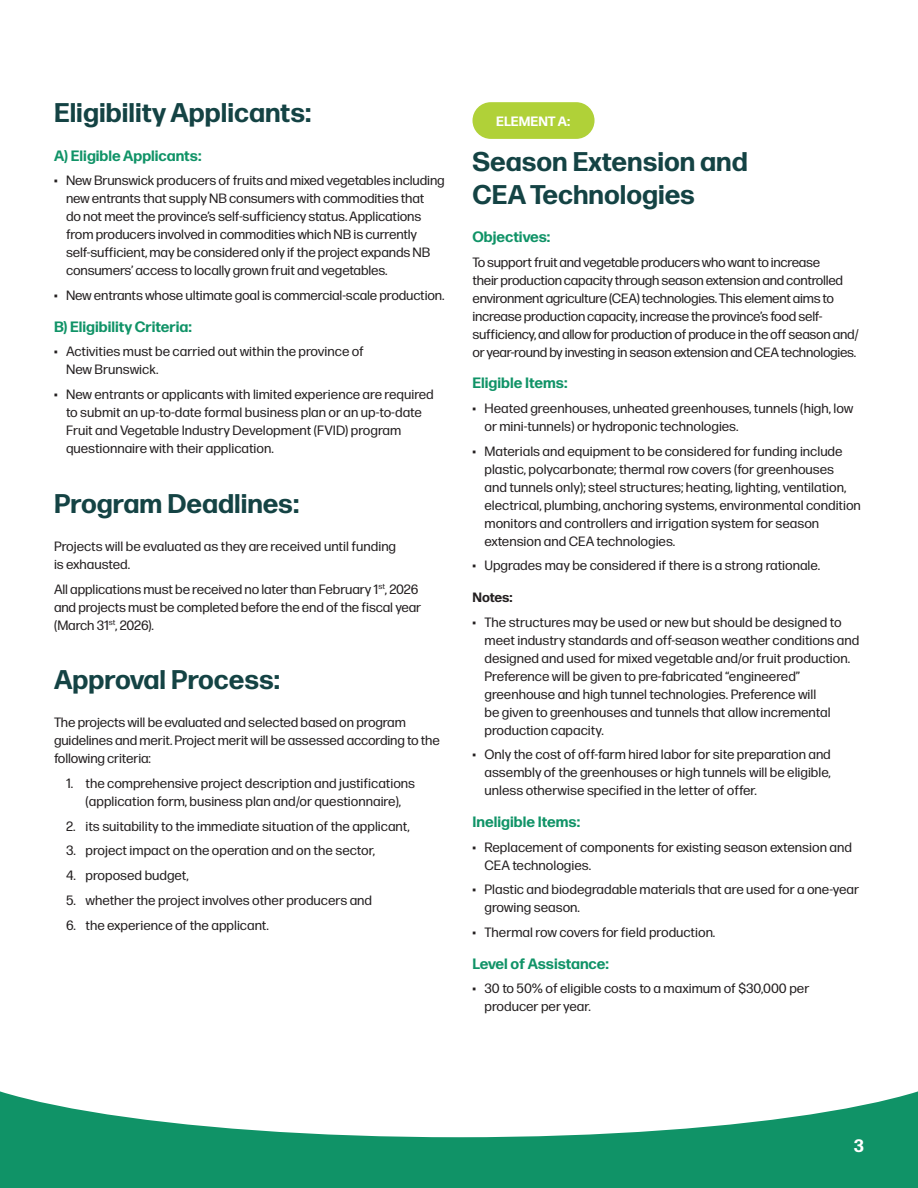
<style>
.page{position:relative;width:918px;height:1188px;background:#fff}
.page>*{position:absolute;margin:0;border:0;box-sizing:border-box;transform-origin:0 0}
.H2_-_Dark_Green{font:700 27px/32.4px "Forma DJR Micro";color:#144344}
.t1{font:700 18px "Forma DJR Micro";color:#fff}
.t2{font:700 15px "Forma DJR Micro";color:#109367}
.Body_Copy{font:13.5px/18px "Forma DJR Micro";color:#231f20}
.Body_Copy-2{font:13.5px/18px "Forma DJR Micro";letter-spacing:-.02em;color:#231f20}
.t3{font:700 13.5px "Forma DJR Micro";color:#fff}
.Body_Copy-3{font:700 13.5px "Forma DJR Micro";letter-spacing:-.015em;color:#231f20}
</style>
<div class="page">
<div style="left:0;top:1077px;width:918px;height:111px;background:#109367"></div>
<svg style="left:0;top:1077px;width:918px;height:60px;fill:#fff"></svg>
<div style="left:472px;top:102px;width:123px;height:37px;background:#b0d138;border-radius:18px"></div>
<p class="H2_-_Dark_Green" style="left:54px;top:94px;width:259px">Eligibility Applicants:</p>
<h5 class="t2" style="left:54px;top:144px;width:149px">A) Eligible Applicants:</h5>
<p class="Body_Copy" style="left:66px;top:171px;width:380px;text-indent:-12px">• New Brunswick producers of fruits and mixed vegetables including new entrants that supply NB consumers with commodities that<br>do not meet the province’s self-sufficiency status. Applications from producers involved in commodities which NB is currently self-sufficient, may be considered only if the project expands NB consumers’ access to locally grown fruit and vegetables.</p>
<p class="Body_Copy" style="left:54px;top:286px;width:392px">• New entrants whose ultimate goal is commercial-scale production.</p>
<h5 class="t2" style="left:54px;top:315px;width:139px">B) Eligibility Criteria:</h5>
<p class="Body_Copy" style="left:66px;top:342px;width:299px;text-indent:-12px">• Activities must be carried out within the province of<br>New Brunswick.</p>
<p class="Body_Copy" style="left:66px;top:385px;width:369px;text-indent:-12px">• New entrants or applicants with limited experience are required to submit an up-to-date formal business plan or an up-to-date Fruit and Vegetable Industry Development (FVID) program questionnaire with their application.</p>
<p class="H2_-_Dark_Green" style="left:54px;top:485px;width:247px">Program Deadlines:</p>
<p class="Body_Copy" style="left:54px;top:536px;width:344px">Projects will be evaluated as they are received until funding is exhausted.</p>
<p class="Body_Copy" style="left:54px;top:579px;width:369px">All applications must be received no later than February 1<sup>st</sup>, 2026 and projects must be completed before the end of the fiscal year (March 31<sup>st</sup>, 2026).</p>
<p class="H2_-_Dark_Green" style="left:54px;top:661px;width:228px">Approval Process:</p>
<p class="Body_Copy" style="left:54px;top:713px;width:387px">The projects will be evaluated and selected based on program guidelines and merit. Project merit will be assessed according to the following criteria:</p>
<p class="Body_Copy" style="left:66px;top:773px;width:351px;text-align:center">1. the comprehensive project description and justifications (application form, business plan and/or questionnaire),</p>
<p class="Body_Copy" style="left:66px;top:816px;width:345px">2. its suitability to the immediate situation of the applicant,</p>
<p class="Body_Copy" style="left:66px;top:841px;width:311px">3. project impact on the operation and on the sector,</p>
<p class="Body_Copy" style="left:66px;top:866px;width:124px">4. proposed budget,</p>
<p class="Body_Copy" style="left:66px;top:890px;width:308px">5. whether the project involves other producers and</p>
<p class="Body_Copy" style="left:66px;top:915px;width:204px">6. the experience of the applicant.</p>
<p class="t3" style="left:496px;top:111px;width:76px">ELEMENT A:</p>
<p class="H2_-_Dark_Green" style="left:472px;top:143px;width:277px">Season Extension and<br>CEA Technologies</p>
<h5 class="t2" style="left:472px;top:225px;width:79px">Objectives:</h5>
<p class="Body_Copy-2" style="left:472px;top:252px;width:388px">To support fruit and vegetable producers who want to increase<br>their production capacity through season extension and controlled environment agriculture (CEA) technologies. This element aims to increase production capacity, increase the province’s food self&shy;sufficiency, and allow for production of produce in the off season and/ or year-round by investing in season extension and CEA technologies.</p>
<h5 class="t2" style="left:472px;top:371px;width:97px">Eligible Items:</h5>
<p class="Body_Copy" style="left:484px;top:398px;width:370px;text-indent:-12px">• Heated greenhouses, unheated greenhouses, tunnels (high, low or mini-tunnels) or hydroponic technologies.</p>
<p class="Body_Copy" style="left:484px;top:441px;width:378px;text-indent:-12px">• Materials and equipment to be considered for funding include plastic, polycarbonate; thermal row covers (for greenhouses<br>and tunnels only); steel structures; heating, lighting, ventilation, electrical, plumbing, anchoring systems, environmental condition monitors and controllers and irrigation system for season extension and CEA technologies.</p>
<p class="Body_Copy" style="left:472px;top:556px;width:349px">• Upgrades may be considered if there is a strong rationale.</p>
<p class="Body_Copy-3" style="left:472px;top:587px;width:42px">Notes:</p>
<p class="Body_Copy" style="left:484px;top:612px;width:376px;text-indent:-12px">• The structures may be used or new but should be designed to meet industry standards and off-season weather conditions and designed and used for mixed vegetable and/or fruit production.<br>Preference will be given to pre-fabricated “engineered” greenhouse and high tunnel technologies. Preference will<br>be given to greenhouses and tunnels that allow incremental production capacity.</p>
<p class="Body_Copy" style="left:484px;top:745px;width:348px;text-align:justify;text-indent:-12px">• Only the cost of off-farm hired labor for site preparation and assembly of the greenhouses or high tunnels will be eligible, unless otherwise specified in the letter of offer.</p>
<h5 class="t2" style="left:472px;top:810px;width:109px">Ineligible Items:</h5>
<p class="Body_Copy" style="left:484px;top:837px;width:369px;text-indent:-12px">• Replacement of components for existing season extension and<br>CEA technologies.</p>
<p class="Body_Copy" style="left:484px;top:880px;width:376px;text-indent:-12px">• Plastic and biodegradable materials that are used for a one-year growing season.</p>
<p class="Body_Copy" style="left:472px;top:923px;width:244px">• Thermal row covers for field production.</p>
<h5 class="t2" style="left:472px;top:952px;width:138px">Level of Assistance:</h5>
<p class="Body_Copy" style="left:484px;top:979px;width:326px;text-indent:-12px">• 30 to 50% of eligible costs to a maximum of $30,000 per producer per year.</p>
<h2 class="t1" style="left:854px;top:1132px;width:12px">3</h2>
</div>
